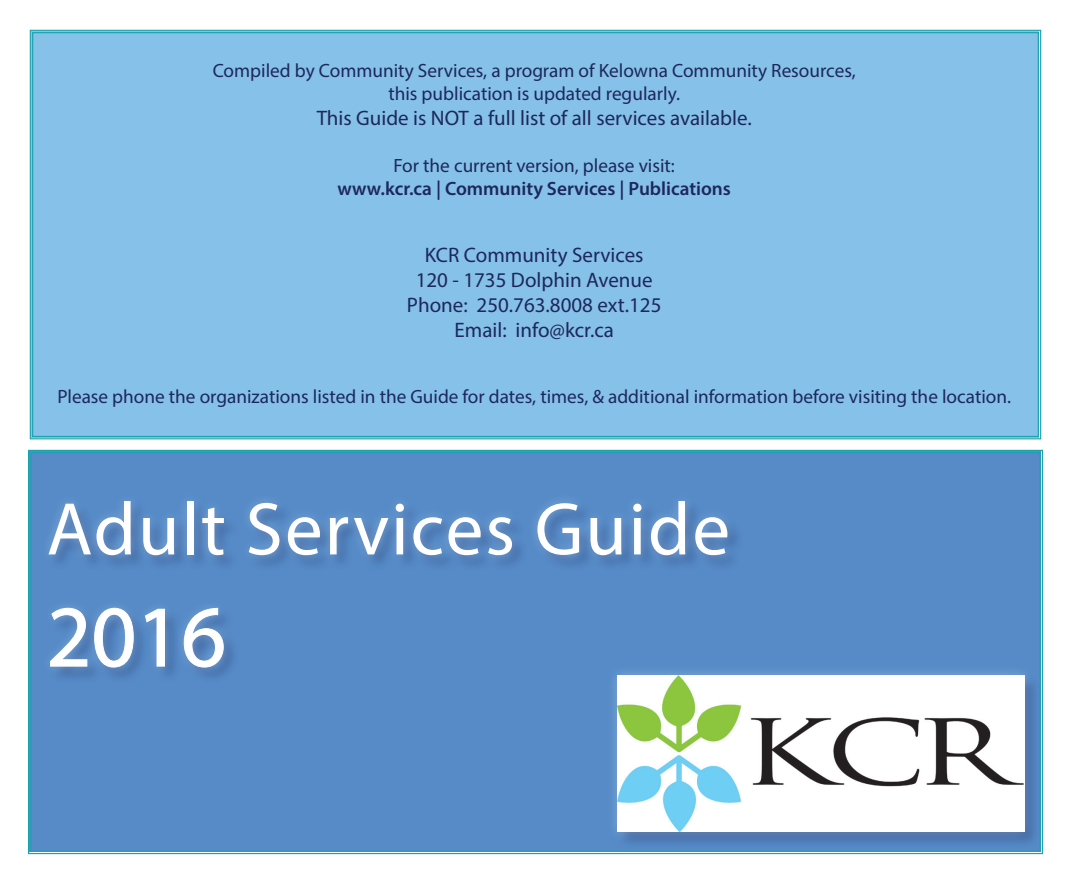
<style>
.page{position:relative;width:1071px;height:882px;background:#fff}
.page>*{position:absolute;margin:0;border:0;box-sizing:border-box;transform-origin:0 0}
.t1{font:87.5px "Myriad Pro";color:#fff}
.t2{font:75.25px "Myriad Pro";letter-spacing:.025em;color:#fff}
.t3{font:21px/25.2px "Myriad Pro";color:#1d285c;text-align:center}
.t4{font:19.25px/23.1px "Myriad Pro";color:#1d285c;text-align:center}
.t5{font:600 19.25px "Myriad Pro";color:#1d285c}
</style>
<div class="page">
<div style="left:28px;top:449px;width:1015px;height:406px;background:#568bc8"></div>
<div style="left:29px;top:29px;width:1013px;height:411px;background:#86c1e9"></div>
<div style="left:48px;top:499px;width:696px;height:73px;background:#558ac7"></div>
<div style="left:38px;top:490px;width:700px;height:76px;background:#fff;opacity:.25"></div>
<div style="left:49px;top:607px;width:191px;height:77px;background:#558ac7"></div>
<div style="left:40px;top:598px;width:194px;height:80px;background:#fff;opacity:.25"></div>
<svg style="left:50px;top:607px;width:38px;height:60px"></svg>
<svg style="left:94px;top:607px;width:40px;height:61px"></svg>
<svg style="left:145px;top:608px;width:20px;height:59px"></svg>
<svg style="left:183px;top:607px;width:41px;height:61px"></svg>
<div style="left:616px;top:674px;width:426px;height:175px;background:#1d285c;opacity:.35"></div>
<div style="left:606px;top:664px;width:429px;height:179px;background:#fff;opacity:.25"></div>
<img style="left:617px;top:675px;width:407px;height:157px">
<p class="t4" style="left:213px;top:59px;width:645px">Compiled by Community Services, a program of Kelowna Community Resources, this publication is updated regularly.</p>
<p class="t3" style="left:317px;top:105px;width:437px">This Guide is NOT a full list of all services available.</p>
<p class="t4" style="left:394px;top:153px;width:283px">For the current version, please visit:</p>
<p class="t5" style="left:337px;top:176px;width:395px">www.kcr.ca | Community Services | Publications</p>
<p class="t3" style="left:407px;top:242px;width:256px">KCR Community Services<br>120 - 1735 Dolphin Avenue<br>Phone: 250.763.8008 ext.125<br>Email: info@kcr.ca</p>
<p class="t4" style="left:57px;top:384px;width:955px">Please phone the organizations listed in the Guide for dates, times, &amp; additional information before visiting the location.</p>
<h2 class="t2" style="left:47px;top:483px;width:685px">Adult Services Guide</h2>
<h1 class="t1" style="left:47px;top:583px;width:181px">2016</h1>
</div>
